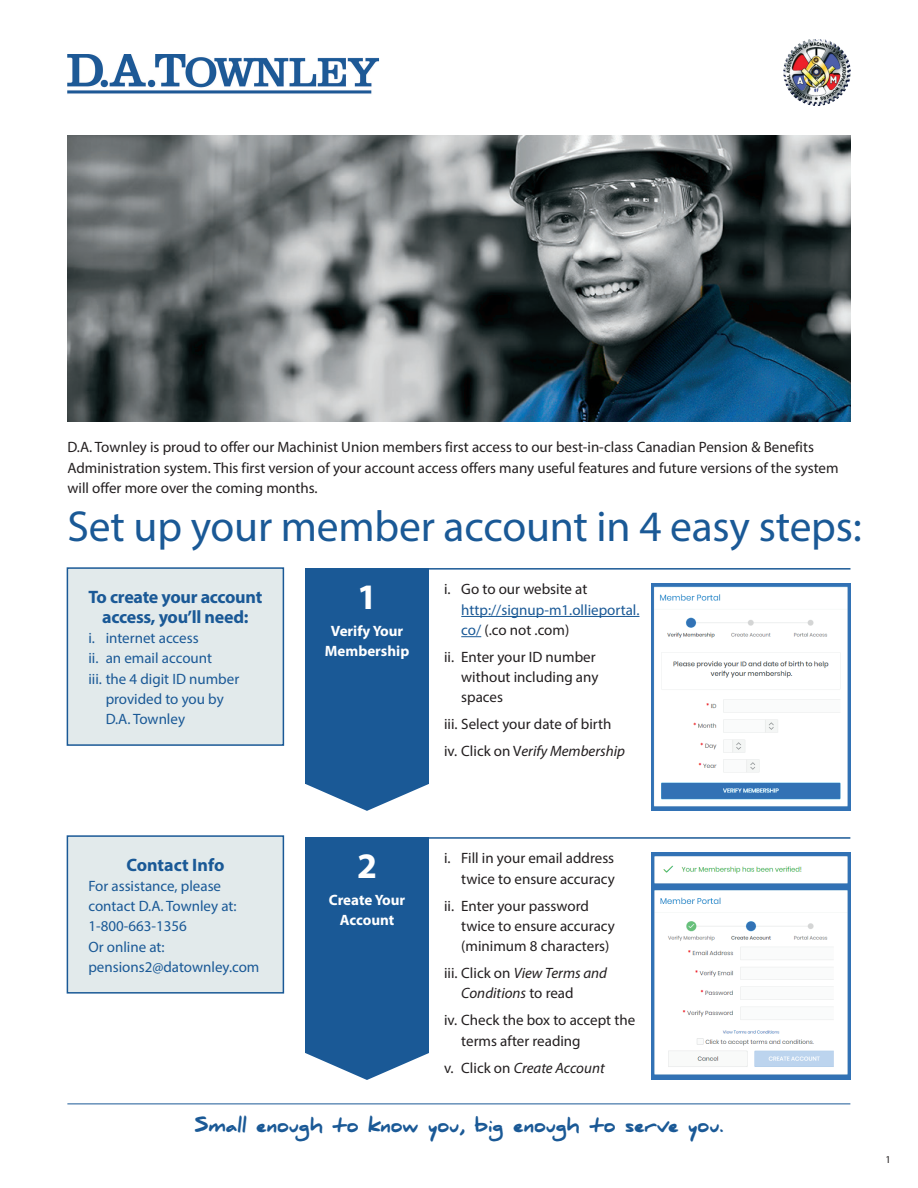
<style>
.page{position:relative;width:918px;height:1188px;background:#fff}
.page>*{position:absolute;margin:0;border:0;box-sizing:border-box;transform-origin:0 0}
.t1{font:43.5px "Myriad Pro";letter-spacing:-.005em;color:#1a5996}
.t2{font:700 36px "Myriad Pro";color:#fff}
.t3{font:700 18px/20.2px "Myriad Pro";letter-spacing:-.015em;color:#1a5996;text-align:center}
.t4{font:900 18px "Daniel";color:#1a5996}
.t5{font:15px/20.2px "Myriad Pro";color:#231f20}
.t6{font:15px/20.2px "Myriad Pro";color:#1a5996}
.t7{font:italic 15px/20.2px "Myriad Pro";color:#231f20}
.t8{font:700 15px/20.2px "Myriad Pro";color:#fff;text-align:center}
.t9{font:10.5px "Myriad Pro";color:#231f20}
.s1{color:#231f20}
.s2{font-style:italic}
.s3{font-style:normal}
</style>
<div class="page">
<div style="left:67px;top:568px;width:216px;height:177px;background:#e2eaeb"></div>
<div style="left:67px;top:567px;width:217px;height:179px;border:2px solid #1a5996"></div>
<div style="left:67px;top:836px;width:216px;height:157px;background:#e2eaeb"></div>
<div style="left:67px;top:835px;width:217px;height:159px;border:2px solid #1a5996"></div>
<img style="left:68px;top:135px;width:782px;height:287px">
<hr style="left:67px;top:1104px;width:783px;height:1px;background:#1a5996">
<hr style="left:461px;top:616px;width:178px;height:1px;background:#1a5996">
<svg style="left:461px;top:636px;width:20px;height:1px"></svg>
<div style="left:305px;top:568px;width:124px;height:216px;background:#1a5996"></div>
<div style="left:305px;top:837px;width:124px;height:216px;background:#1a5996"></div>
<img style="left:652px;top:583px;width:198px;height:228px">
<img style="left:652px;top:853px;width:198px;height:227px">
<svg style="left:305px;top:784px;width:124px;height:27px"></svg>
<svg style="left:305px;top:1053px;width:124px;height:27px"></svg>
<hr style="left:421px;top:568px;width:429px;height:2px;background:#1a5996">
<hr style="left:421px;top:837px;width:429px;height:2px;background:#1a5996">
<img style="left:68px;top:54px;width:312px;height:40px">
<img style="left:783px;top:39px;width:67px;height:67px">
<p class="t5" style="left:68px;top:437px;width:773px">D.A. Townley is proud to offer our Machinist Union members first access to our best-in-class Canadian Pension &amp; Benefits<br>Administration system. This first version of your account access offers many useful features and future versions of the system will offer more over the coming months.</p>
<h1 class="t1" style="left:68px;top:499px;width:796px">Set up your member account in 4 easy steps:</h1>
<p class="t3" style="left:88px;top:586px;width:175px">To create your account access, you’ll need:</p>
<p class="t6" style="left:88px;top:628px;width:112px">i. internet access</p>
<p class="t6" style="left:88px;top:648px;width:125px">ii. an email account</p>
<p class="t6" style="left:88px;top:668px;width:152px">iii. the 4 digit ID number</p>
<p class="t6" style="left:106px;top:688px;width:120px">provided to you by</p>
<p class="t6" style="left:106px;top:709px;width:81px">D.A. Townley</p>
<h2 class="t2" style="left:357px;top:573px;width:21px">1</h2>
<p class="t8" style="left:325px;top:620px;width:86px">Verify Your<br>Membership</p>
<p class="t5" style="left:444px;top:579px;width:145px">i. Go to our website at</p>
<p class="t6" style="left:461px;top:599px;width:180px">http://signup-m1.ollieportal. co/ <span class="s1">(.co not .com)</span></p>
<p class="t5" style="left:461px;top:646px;width:139px;text-indent:-17px">ii. Enter your ID number without including any spaces</p>
<p class="t5" style="left:444px;top:711px;width:183px;line-height:27px">iii. Select your date of birth iv. Click on V<span class="s2">erify Membership</span></p>
<p class="t3" style="left:126px;top:854px;width:100px">Contact Info</p>
<p class="t6" style="left:88px;top:875px;width:173px">For assistance, please contact D.A. Townley at:<br>1-800-663-1356<br>Or online at: pensions2@datownley.com</p>
<h2 class="t2" style="left:357px;top:842px;width:21px">2</h2>
<p class="t8" style="left:329px;top:889px;width:78px">Create Your<br>Account</p>
<p class="t5" style="left:444px;top:848px;width:172px;text-align:right">i. Fill in your email address twice to ensure accuracy</p>
<p class="t5" style="left:461px;top:895px;width:155px;text-indent:-17px">ii. Enter your password twice to ensure accuracy (minimum 8 characters)</p>
<p class="t7" style="left:461px;top:963px;width:147px;text-indent:-17px"><span class="s3">iii. Click on</span> View Terms and<br>Conditions <span class="s3">to read</span></p>
<p class="t5" style="left:461px;top:1010px;width:175px;text-indent:-17px">iv. Check the box to accept the terms after reading</p>
<p class="t7" style="left:444px;top:1057px;width:162px"><span class="s3">v. Click on</span> Create Account</p>
<p class="t4" style="left:195px;top:1115px;width:530px">Small enough to know you, big enough to serve you.</p>
<p class="t9" style="left:886px;top:1153px;width:7px">1</p>
</div>
